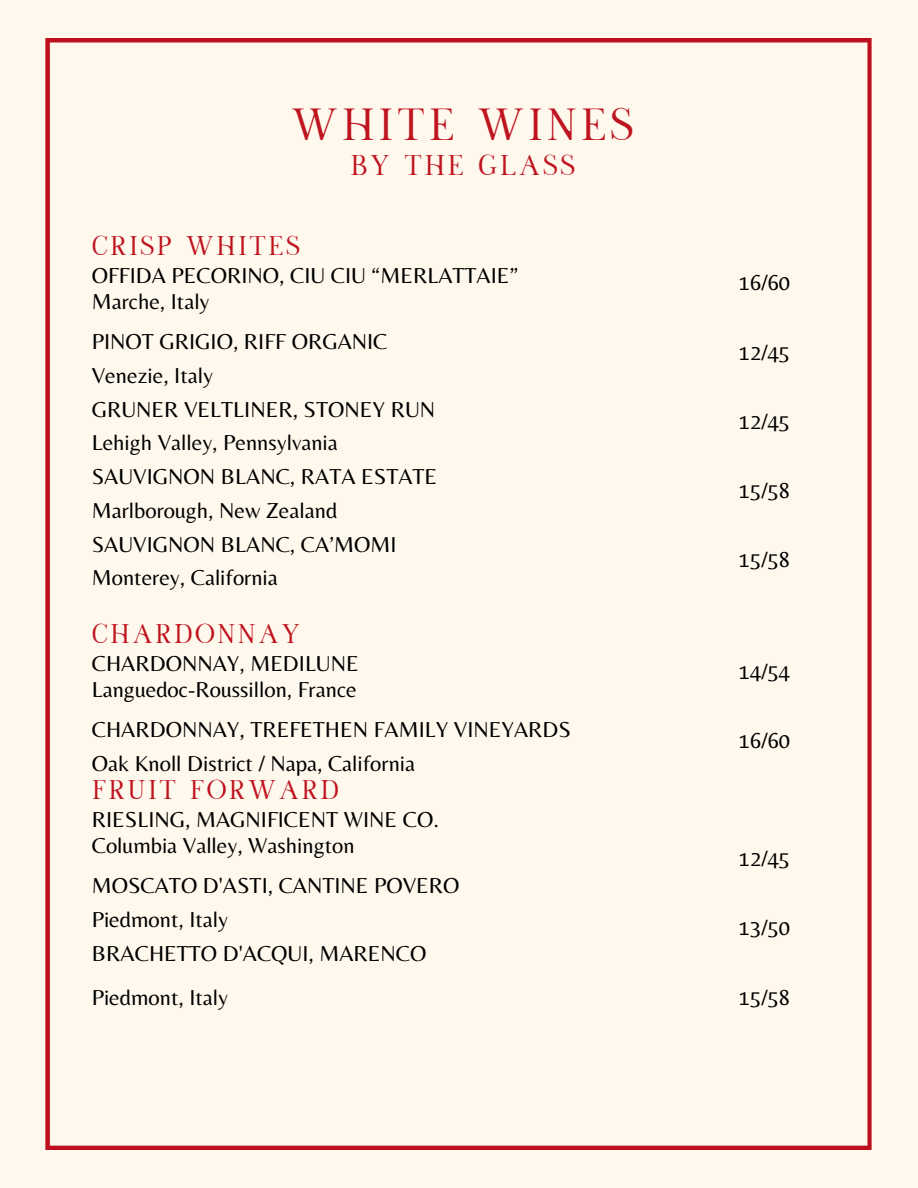
<style>
.page{position:relative;width:918px;height:1188px;background:#fff8ed}
.page>*{position:absolute;margin:0;border:0;box-sizing:border-box;transform-origin:0 0}
.t1{font:45px "Lucy Rose";letter-spacing:.07em;color:#bf131f}
.t2{font:28.5px "Lucy Rose";letter-spacing:.07em;color:#bf131f}
.t3{font:27px "Lucy Rose";letter-spacing:.07em;color:#bf131f}
.t4{font:22.5px/25.8px "Belleza";color:#000}
</style>
<div class="page">
<img style="left:46px;top:38px;width:826px;height:1112px">
<h1 class="t1" style="left:290px;top:95px;width:345px">WHITE WINES</h1>
<h1 class="t2" style="left:350px;top:146px;width:227px">BY THE GLASS</h1>
<p class="t3" style="left:92px;top:228px;width:210px">CRISP WHITES</p>
<p class="t4" style="left:92px;top:262px;width:428px">OFFIDA PECORINO, CIU CIU “MERLATTAIE”<br>Marche, Italy</p>
<p class="t4" style="left:92px;top:328px;width:297px">PINOT GRIGIO, RIFF ORGANIC</p>
<p class="t4" style="left:92px;top:362px;width:123px">Venezie, Italy</p>
<p class="t4" style="left:92px;top:396px;width:345px">GRUNER VELTLINER, STONEY RUN</p>
<p class="t4" style="left:92px;top:430px;width:248px">Lehigh Valley, Pennsylvania</p>
<p class="t4" style="left:92px;top:463px;width:347px">SAUVIGNON BLANC, RATA ESTATE</p>
<p class="t4" style="left:92px;top:497px;width:247px">Marlborough, New Zealand</p>
<p class="t4" style="left:92px;top:531px;width:306px">SAUVIGNON BLANC, CA’MOMI</p>
<p class="t4" style="left:92px;top:565px;width:188px">Monterey, California</p>
<p class="t3" style="left:92px;top:616px;width:210px">CHARDONNAY</p>
<p class="t4" style="left:92px;top:650px;width:268px">CHARDONNAY, MEDILUNE<br>Languedoc-Roussillon, France</p>
<p class="t4" style="left:92px;top:716px;width:481px">CHARDONNAY, TREFETHEN FAMILY VINEYARDS</p>
<p class="t4" style="left:92px;top:750px;width:325px">Oak Knoll District / Napa, California</p>
<p class="t3" style="left:92px;top:772px;width:249px">FRUIT FORWARD</p>
<p class="t4" style="left:92px;top:806px;width:349px">RIESLING, MAGNIFICENT WINE CO.<br>Columbia Valley, Washington</p>
<p class="t4" style="left:92px;top:873px;width:369px">MOSCATO D'ASTI, CANTINE POVERO</p>
<p class="t4" style="left:92px;top:906px;width:138px">Piedmont, Italy</p>
<p class="t4" style="left:92px;top:940px;width:336px">BRACHETTO D'ACQUI, MARENCO</p>
<p class="t4" style="left:92px;top:984px;width:138px">Piedmont, Italy</p>
<p class="t4" style="left:739px;top:269px;width:53px">16/60</p>
<p class="t4" style="left:739px;top:339px;width:53px">12/45</p>
<p class="t4" style="left:739px;top:408px;width:53px">12/45</p>
<p class="t4" style="left:739px;top:477px;width:53px">15/58</p>
<p class="t4" style="left:739px;top:547px;width:53px">15/58</p>
<p class="t4" style="left:739px;top:658px;width:53px">14/54</p>
<p class="t4" style="left:739px;top:727px;width:53px">16/60</p>
<p class="t4" style="left:739px;top:845px;width:53px">12/45</p>
<p class="t4" style="left:739px;top:914px;width:53px">13/50</p>
<p class="t4" style="left:739px;top:984px;width:53px">15/58</p>
</div>
